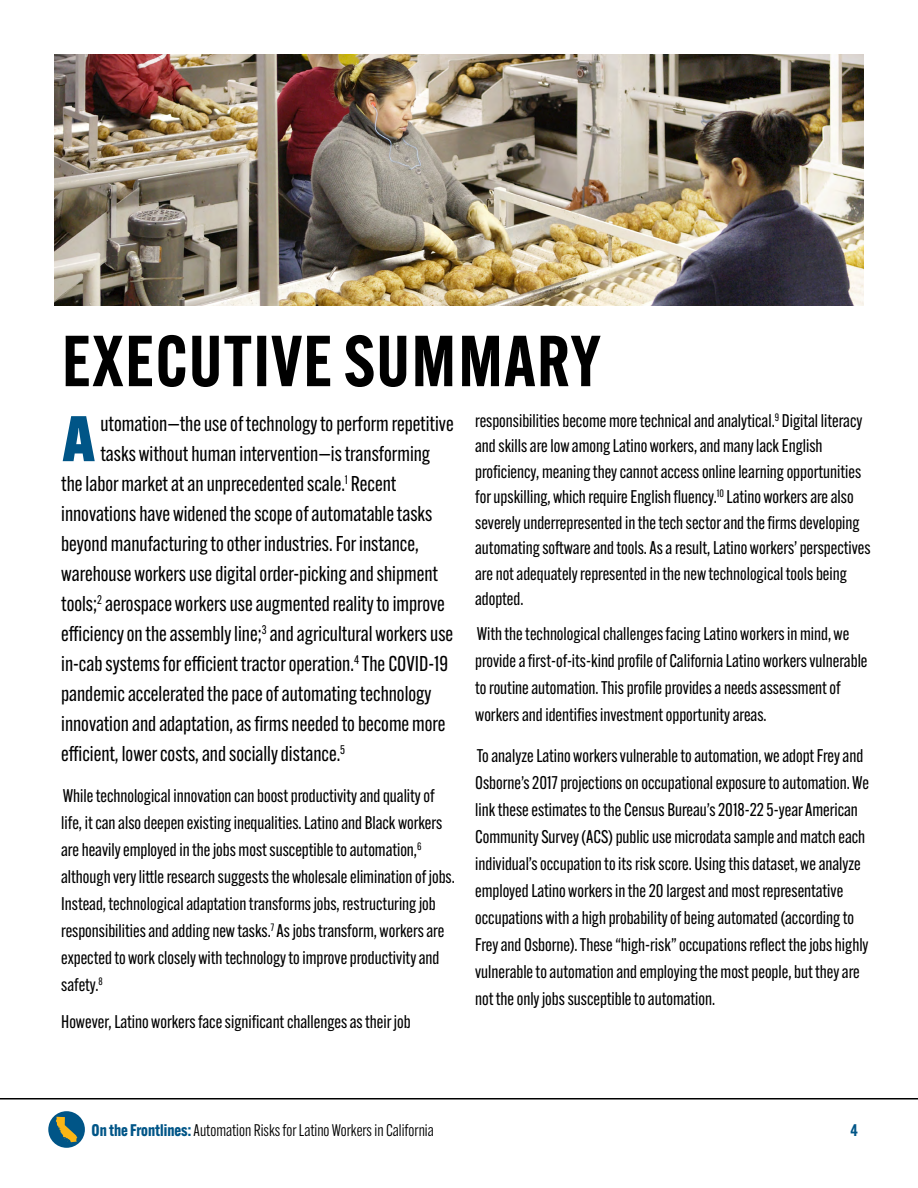
<style>
.page{position:relative;width:918px;height:1188px;background:#fff}
.page>*{position:absolute;margin:0;border:0;box-sizing:border-box;transform-origin:0 0}
.t1{font:600 70.5px "Alternate Gothic ATF";letter-spacing:.02em;color:#000}
.t2{font:800 63px "Alternate Gothic ATF";color:#005587}
.t3{font:21px "Alternate Gothic ATF";color:#000}
.t4{font:18px/27px "Alternate Gothic ATF";color:#000}
.t5{font:16.5px "Alternate Gothic ATF";color:#000}
.t6{font:600 16.5px "Alternate Gothic ATF";color:#005587}
.s1{font-weight:700;color:#005587}
</style>
<div class="page">
<img style="left:54px;top:54px;width:810px;height:252px">
<hr style="left:0;top:1098px;width:918px;height:2px;background:#000">
<div style="left:48px;top:1111px;width:37px;height:37px;background:#005587;border-radius:50%"></div>
<svg style="left:56px;top:1117px;width:21px;height:25px"></svg>
<h1 class="t1" style="left:62px;top:316px;width:540px">EXECUTIVE SUMMARY</h1>
<h2 class="t2" style="left:63px;top:400px;width:34px">A</h2>
<p class="t3" style="left:100px;top:411px;width:355px">utomation—the use of technology to perform repetitive</p>
<p class="t4" style="left:475px;top:408px;width:397px;line-height:25.5px">responsibilities become more technical and analytical.<sup>9</sup> Digital literacy and skills are low among Latino workers, and many lack English proficiency, meaning they cannot access online learning opportunities for upskilling, which require English fluency.<sup>10</sup> Latino workers are also severely underrepresented in the tech sector and the firms developing automating software and tools. As a result, Latino workers’ perspectives are not adequately represented in the new technological tools being adopted.</p>
<p class="t4" style="left:475px;top:621px;width:394px">With the technological challenges facing Latino workers in mind, we provide a first-of-its-kind profile of California Latino workers vulnerable to routine automation. This profile provides a needs assessment of workers and identifies investment opportunity areas.</p>
<p class="t4" style="left:475px;top:742px;width:395px">To analyze Latino workers vulnerable to automation, we adopt Frey and Osborne’s 2017 projections on occupational exposure to automation. We link these estimates to the Census Bureau’s 2018-22 5-year American Community Survey (ACS) public use microdata sample and match each individual’s occupation to its risk score. Using this dataset, we analyze employed Latino workers in the 20 largest and most representative occupations with a high probability of being automated (according to Frey and Osborne). These “high-risk” occupations reflect the jobs highly vulnerable to automation and employing the most people, but they are not the only jobs susceptible to automation.</p>
<p class="t3" style="left:100px;top:441px;width:331px">tasks without human intervention—is transforming</p>
<p class="t3" style="left:61px;top:471px;width:337px">the labor market at an unprecedented scale.<sup>1</sup> Recent</p>
<p class="t3" style="left:61px;top:501px;width:373px">innovations have widened the scope of automatable tasks</p>
<p class="t3" style="left:61px;top:531px;width:359px">beyond manufacturing to other industries. For instance,</p>
<p class="t3" style="left:61px;top:561px;width:378px">warehouse workers use digital order-picking and shipment</p>
<p class="t3" style="left:61px;top:591px;width:385px">tools;<sup>2</sup> aerospace workers use augmented reality to improve</p>
<p class="t3" style="left:61px;top:621px;width:394px">efficiency on the assembly line;<sup>3</sup> and agricultural workers use</p>
<p class="t3" style="left:61px;top:651px;width:389px">in-cab systems for efficient tractor operation.<sup>4</sup> The COVID-19</p>
<p class="t3" style="left:61px;top:681px;width:372px">pandemic accelerated the pace of automating technology</p>
<p class="t3" style="left:61px;top:711px;width:386px">innovation and adaptation, as firms needed to become more</p>
<p class="t3" style="left:61px;top:741px;width:286px">efficient, lower costs, and socially distance.<sup>5</sup></p>
<p class="t4" style="left:61px;top:782px;width:395px">While technological innovation can boost productivity and quality of life, it can also deepen existing inequalities. Latino and Black workers are heavily employed in the jobs most susceptible to automation,<sup>6 </sup>although very little research suggests the wholesale elimination of jobs.<br>Instead, technological adaptation transforms jobs, restructuring job responsibilities and adding new tasks.<sup>7</sup> As jobs transform, workers are expected to work closely with technology to improve productivity and safety.<sup>8</sup></p>
<p class="t4" style="left:61px;top:1008px;width:351px">However, Latino workers face significant challenges as their job</p>
<p class="t5" style="left:92px;top:1120px;width:344px"><span class="s1">On the Frontlines:</span>Automation Risks for Latino Workers in California</p>
<p class="t6" style="left:850px;top:1119px;width:9px">4</p>
</div>
